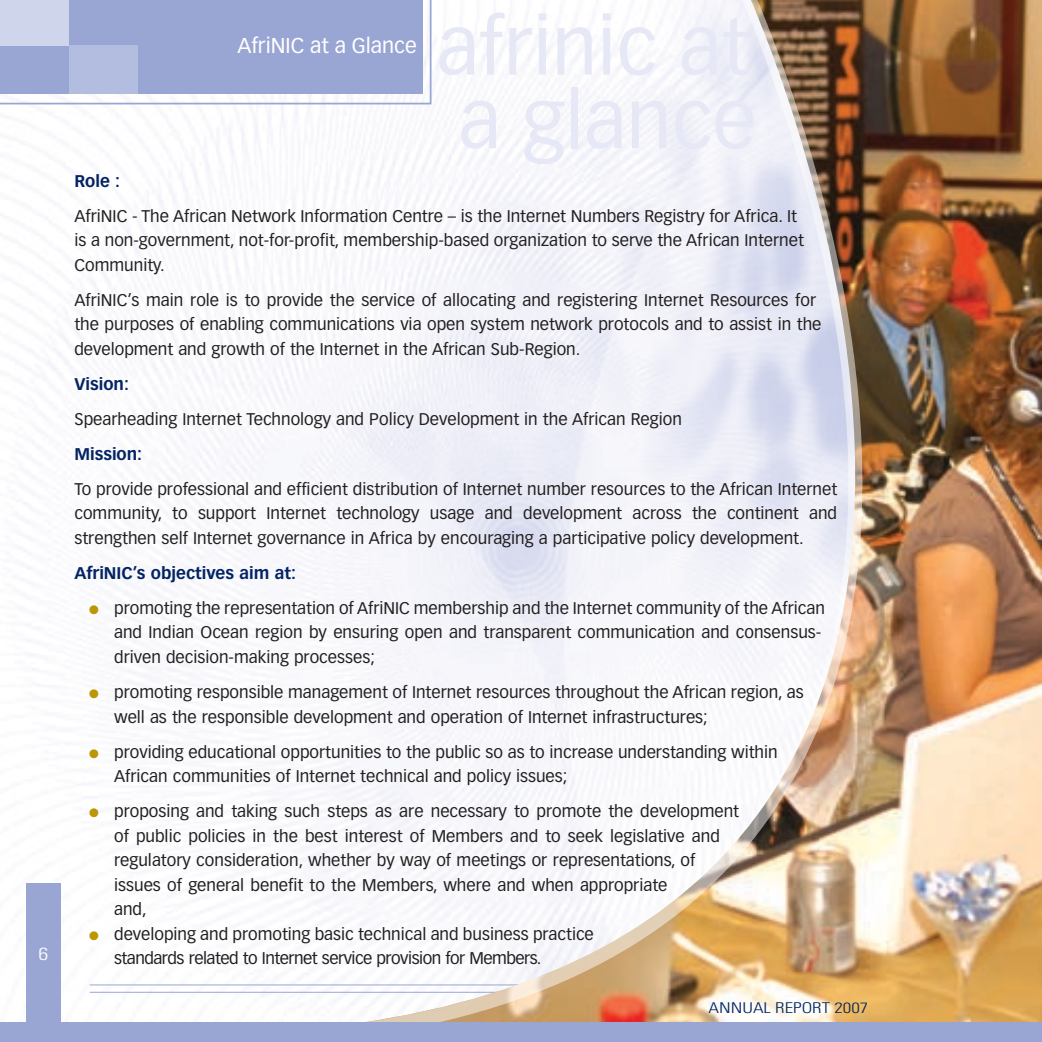
<style>
.page{position:relative;width:1042px;height:1042px;background:#fff}
.page>*{position:absolute;margin:0;border:0;box-sizing:border-box;transform-origin:0 0}
.t1{font:78.75px/73.5px "Vectora LH";color:#e6e8f5}
.t2{font:21px "Vectora LH";color:#fff}
.t3{font:300 condensed 17.5px "Univers";color:#fff;scale:1.28 1}
.t4{font:16.62px/24.5px "Vectora LH";color:#231f20}
.t5{font:700 16.62px "Vectora LH";color:#032363}
.t6{font:300 condensed 14.88px "Univers";color:#032363;scale:1.28 1}
.s1{color:#bb9605}
</style>
<div class="page">
<svg style="left:0;top:0;width:125px;height:105px"></svg>
<hr style="left:90px;top:984px;width:952px;height:1px;background:#99a6d4">
<hr style="left:90px;top:992px;width:952px;height:1px;background:#99a6d4">
<img style="left:125px;top:0;width:917px;height:1022px">
<div style="left:26px;top:883px;width:35px;height:159px;background:#99a6d4"></div>
<div style="left:0;top:1022px;width:1042px;height:20px;background:#99a6d4"></div>
<p class="t3" style="left:39px;top:943px;width:9px">6</p>
<p class="t2" style="left:237px;top:34px;width:181px">AfriNIC at a Glance</p>
<h1 class="t1" style="left:437px;top:11px;width:321px">afrinic at a glance</h1>
<p class="t5" style="left:74px;top:171px;width:47px">Role :</p>
<p class="t4" style="left:74px;top:204px;width:731px">AfriNIC - The African Network Information Centre – is the Internet Numbers Registry for Africa. It is a non-government, not-for-profit, membership-based organization to serve the African Internet<br>Community.</p>
<p class="t4" style="left:74px;top:288px;width:748px">AfriNIC’s main role is to provide the service of allocating and registering Internet Resources for the purposes of enabling communications via open system network protocols and to assist in the development and growth of the Internet in the African Sub-Region.</p>
<p class="t5" style="left:74px;top:374px;width:56px">Vision:</p>
<p class="t4" style="left:74px;top:407px;width:609px">Spearheading Internet Technology and Policy Development in the African Region</p>
<p class="t5" style="left:74px;top:444px;width:69px">Mission:</p>
<p class="t4" style="left:74px;top:477px;width:764px;text-align:justify">To provide professional and efficient distribution of Internet number resources to the African Internet community, to support Internet technology usage and development across the continent and strengthen self Internet governance in Africa by encouraging a participative policy development.</p>
<p class="t5" style="left:74px;top:563px;width:223px">AfriNIC’s objectives aim at:</p>
<p class="t4" style="left:114px;top:596px;width:712px;text-indent:-25px"><span class="s1">●</span> promoting the representation of AfriNIC membership and the Internet community of the African and Indian Ocean region by ensuring open and transparent communication and consensus&shy;driven decision-making processes;</p>
<p class="t4" style="left:114px;top:680px;width:691px;text-indent:-25px"><span class="s1">●</span> promoting responsible management of Internet resources throughout the African region, as well as the responsible development and operation of Internet infrastructures;</p>
<p class="t4" style="left:114px;top:739px;width:665px;text-indent:-25px"><span class="s1">●</span> providing educational opportunities to the public so as to increase understanding within<br>African communities of Internet technical and policy issues;</p>
<p class="t4" style="left:114px;top:799px;width:626px;text-indent:-25px"><span class="s1">●</span> proposing and taking such steps as are necessary to promote the development of public policies in the best interest of Members and to seek legislative and regulatory consideration, whether by way of meetings or representations, of issues of general benefit to the Members, where and when appropriate<br>and,</p>
<p class="t4" style="left:114px;top:921px;width:481px;text-indent:-25px"><span class="s1">●</span> developing and promoting basic technical and business practice standards related to Internet service provision for Members.</p>
<p class="t6" style="left:708px;top:999px;width:126px">ANNUAL REPORT 2007</p>
</div>
